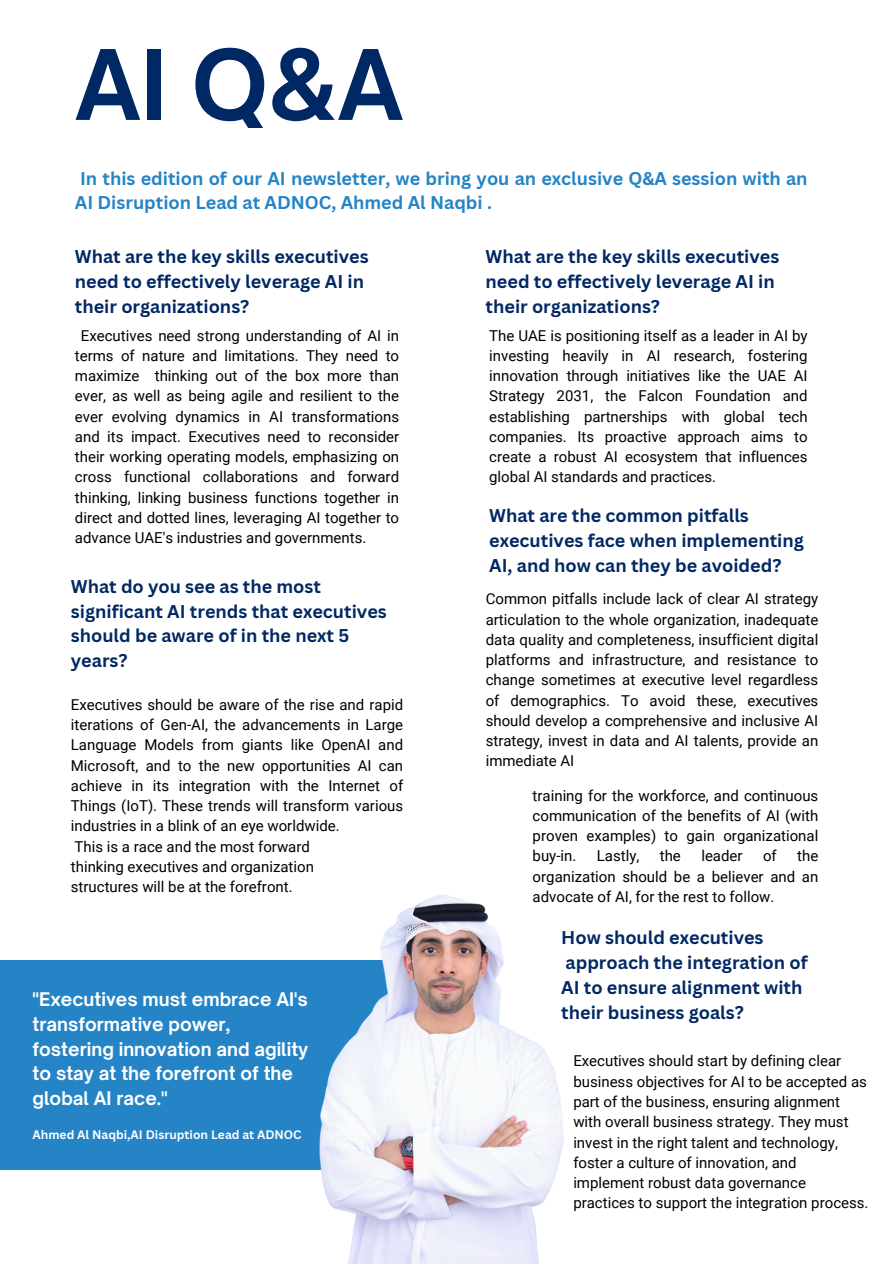
<style>
.page{position:relative;width:894px;height:1264px;background:#fff}
.page>*{position:absolute;margin:0;border:0;box-sizing:border-box;transform-origin:0 0}
.t1{font:700 92.85px "Open Sauce One";color:#002864}
.t2{font:700 18px/24.8px "Canva Sans";color:#002864}
.t3{font:700 18px/24.8px "Open Sauce One";color:#fff}
.t4{font:700 18px/24.8px "Canva Sans";color:#2484c6}
.t5{font:15px/20.2px "Roboto";color:#000;text-align:justify}
.t6{font:700 12px "Canva Sans";color:#fff}
</style>
<div class="page">
<div style="left:0;top:960px;width:399px;height:210px;background:#2484c6"></div>
<img style="left:319px;top:894px;width:245px;height:369px">
<h2 class="t1" style="left:75px;top:27px;width:330px">AI Q&amp;A</h2>
<h3 class="t4" style="left:75px;top:165px;width:734px">In this edition of our AI newsletter, we bring you an exclusive Q&amp;A session with an<br>AI Disruption Lead at ADNOC, Ahmed Al Naqbi .</h3>
<h3 class="t2" style="left:75px;top:244px;width:295px">What are the key skills executives need to effectively leverage AI in their organizations?</h3>
<h2 class="t5" style="left:75px;top:325px;width:326px;text-indent:6px">Executives need strong understanding of AI in terms of nature and limitations. They need to maximize thinking out of the box more than ever, as well as being agile and resilient to the ever evolving dynamics in AI transformations and its impact. Executives need to reconsider their working operating models, emphasizing on cross functional collaborations and forward thinking, linking business functions together in direct and dotted lines, leveraging AI together to advance UAE's industries and governments.</h2>
<h2 class="t2" style="left:71px;top:573px;width:317px">What do you see as the most significant AI trends that executives should be aware of in the next 5 years?</h2>
<h3 class="t2" style="left:485px;top:244px;width:295px">What are the key skills executives need to effectively leverage AI in their organizations?</h3>
<h3 class="t5" style="left:489px;top:325px;width:320px">The UAE is positioning itself as a leader in AI by investing heavily in AI research, fostering innovation through initiatives like the UAE AI Strategy 2031, the Falcon Foundation and establishing partnerships with global tech companies. Its proactive approach aims to create a robust AI ecosystem that influences global AI standards and practices.</h3>
<h3 class="t2" style="left:489px;top:503px;width:316px">What are the common pitfalls executives face when implementing<br>AI, and how can they be avoided?</h3>
<p class="t5" style="left:485px;top:589px;width:334px">Common pitfalls include lack of clear AI strategy articulation to the whole organization, inadequate data quality and completeness, insufficient digital platforms and infrastructure, and resistance to change sometimes at executive level regardless of demographics. To avoid these, executives should develop a comprehensive and inclusive AI strategy, invest in data and AI talents, provide an immediate AI</p>
<h1 class="t5" style="left:71px;top:694px;width:334px;text-align:left">Executives should be aware of the rise and rapid iterations of Gen-AI, the advancements in Large Language Models from giants like OpenAI and Microsoft, and to the new opportunities AI can achieve in its integration with the Internet of Things (IoT). These trends will transform various industries in a blink of an eye worldwide.<br>This is a race and the most forward<br>thinking executives and organization</h1>
<h2 class="t5" style="left:71px;top:877px;width:223px">structures will be at the forefront.</h2>
<h2 class="t5" style="left:532px;top:785px;width:287px">training for the workforce, and continuous communication of the benefits of AI (with proven examples) to gain organizational buy-in.</h2>
<h2 class="t5" style="left:596px;top:846px;width:44px">Lastly,</h2>
<h2 class="t5" style="left:659px;top:846px;width:23px">the</h2>
<h2 class="t5" style="left:701px;top:846px;width:43px">leader</h2>
<h2 class="t5" style="left:762px;top:846px;width:15px">of</h2>
<h2 class="t5" style="left:532px;top:846px;width:287px;text-indent:264px">the organization should be a believer and an advocate of AI, for the rest to follow.</h2>
<p class="t3" style="left:33px;top:986px;width:277px">"Executives must embrace AI's transformative power, fostering innovation and agility to stay at the forefront of the global AI race."</p>
<p class="t6" style="left:33px;top:1126px;width:270px">Ahmed Al Naqbi,AI Disruption Lead at ADNOC</p>
<h2 class="t2" style="left:561px;top:925px;width:248px">How should executives approach the integration of<br>AI to ensure alignment with their business goals?</h2>
<h2 class="t5" style="left:573px;top:1051px;width:296px;text-align:left">Executives should start by defining clear business objectives for AI to be accepted as part of the business, ensuring alignment with overall business strategy. They must invest in the right talent and technology, foster a culture of innovation, and implement robust data governance practices to support the integration process.</h2>
</div>
